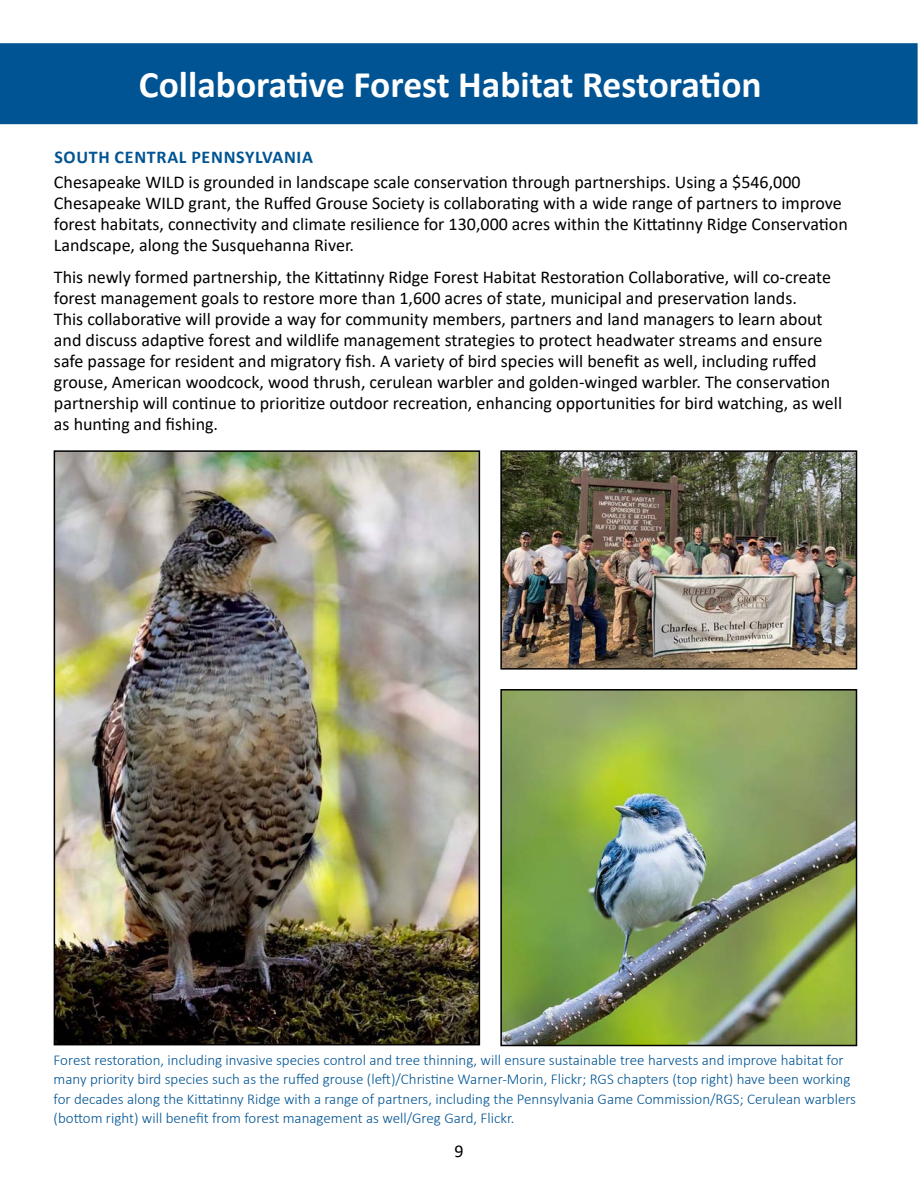
<style>
.page{position:relative;width:918px;height:1188px;background:#fff}
.page>*{position:absolute;margin:0;border:0;box-sizing:border-box;transform-origin:0 0}
.t1{font:700 37.5px "Calibri";color:#fff}
.t2{font:18px/21px "Calibri";color:#000}
.t3{font:700 18px "Calibri";letter-spacing:.04em;color:#005493}
.t4{font:300 15px/19.5px "Calibri";color:#005493}
</style>
<div class="page">
<div style="left:0;top:43px;width:918px;height:81px;background:#005493"></div>
<img style="left:57px;top:453px;width:420px;height:589px">
<div style="left:54px;top:450px;width:426px;height:595px;border:2px solid #000"></div>
<img style="left:503px;top:453px;width:351px;height:214px">
<div style="left:500px;top:450px;width:357px;height:220px;border:2px solid #000"></div>
<img style="left:503px;top:692px;width:351px;height:351px">
<div style="left:500px;top:689px;width:357px;height:357px;border:2px solid #000"></div>
<h2 class="t1" style="left:139px;top:58px;width:624px">Collaborative Forest Habitat Restoration</h2>
<h3 class="t3" style="left:54px;top:144px;width:260px">SOUTH CENTRAL PENNSYLVANIA</h3>
<p class="t2" style="left:54px;top:171px;width:795px">Chesapeake WILD is grounded in landscape scale conservation through partnerships. Using a $546,000<br>Chesapeake WILD grant, the Ruffed Grouse Society is collaborating with a wide range of partners to improve forest habitats, connectivity and climate resilience for 130,000 acres within the Kittatinny Ridge Conservation Landscape, along the Susquehanna River.</p>
<p class="t2" style="left:54px;top:266px;width:790px">This newly formed partnership, the Kittatinny Ridge Forest Habitat Restoration Collaborative, will co-create forest management goals to restore more than 1,600 acres of state, municipal and preservation lands.<br>This collaborative will provide a way for community members, partners and land managers to learn about and discuss adaptive forest and wildlife management strategies to protect headwater streams and ensure safe passage for resident and migratory fish. A variety of bird species will benefit as well, including ruffed grouse, American woodcock, wood thrush, cerulean warbler and golden-winged warbler. The conservation partnership will continue to prioritize outdoor recreation, enhancing opportunities for bird watching, as well as hunting and fishing.</p>
<p class="t4" style="left:54px;top:1050px;width:804px">Forest restoration, including invasive species control and tree thinning, will ensure sustainable tree harvests and improve habitat for many priority bird species such as the ruffed grouse (left)/Christine Warner-Morin, Flickr; RGS chapters (top right) have been working for decades along the Kittatinny Ridge with a range of partners, including the Pennsylvania Game Commission/RGS; Cerulean warblers (bottom right) will benefit from forest management as well/Greg Gard, Flickr.</p>
<p class="t2" style="left:454px;top:1140px;width:11px">9</p>
</div>
